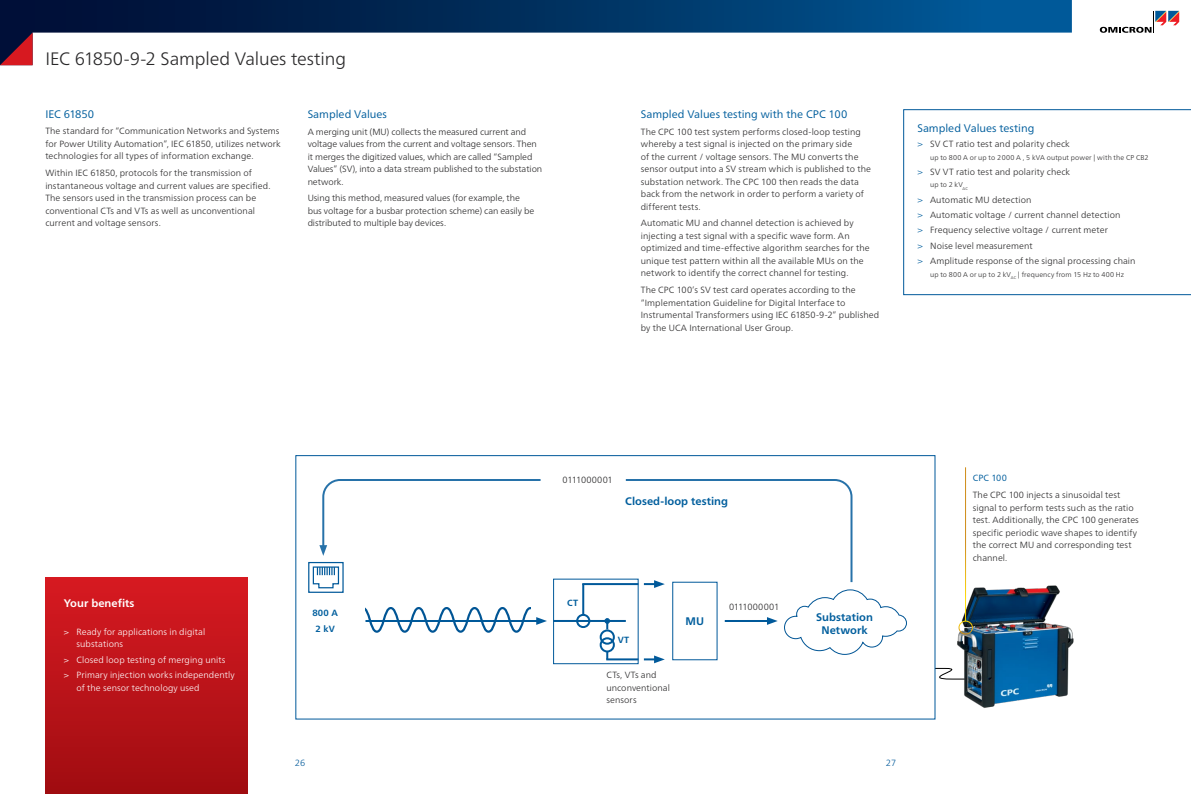
<style>
.page{position:relative;width:1191px;height:794px;background:#fff}
.page>*{position:absolute;margin:0;border:0;box-sizing:border-box;transform-origin:0 0}
.Content_-_Page_Headl{font:300 18px "Frutiger Neue LTW1 G";letter-spacing:-.01em;color:#292829}
.Content_-_Headline_1{font:11px "Frutiger Neue LTW1 G";letter-spacing:-.005em;color:#005e9d}
.Content_-_Headline_1-2{font:700 11px/12.5px "Frutiger Neue LTW1 G";letter-spacing:.005em;color:#005e9d;text-align:center}
.Content_-_Headline_1-3{font:700 11px "Frutiger Neue LTW1 G";color:#fff}
.Content_-_Normal{font:300 9px/12.5px "Frutiger Neue LTW1 G";letter-spacing:.005em;color:#292829}
.t1{font:300 9px/12.5px "Frutiger Neue LTW1 G";letter-spacing:.01em;color:#fff}
.Content_-_Normal-2{font:300 9px "Frutiger Neue LTW1 G";letter-spacing:-.03em;color:#292829}
.Content_-_Normal-3{font:700 9px "Frutiger Neue LTW1 G";letter-spacing:.03em;color:#005e9d}
.Content_-_Headline_2{font:9px "Frutiger Neue LTW1 G";letter-spacing:.015em;color:#005e9d}
.Content_-_Last_Page{font:300 9px "Frutiger Neue LTW1 G";color:#00599a}
.t2{font:300 7px "Frutiger Neue LTW1 G";letter-spacing:.02em;color:#292829}
.s1{font-size:9.5px;color:#005e9d}
</style>
<div class="page">
<svg style="left:0;top:0;width:1071px;height:33px;background:#023464"></svg>
<svg style="left:0;top:33px;width:33px;height:32px"></svg>
<svg style="left:1099px;top:11px;width:80px;height:22px"></svg>
<div style="left:295px;top:455px;width:640px;height:264px;background:#fff;border:1px solid #00599a"></div>
<div style="left:308px;top:562px;width:36px;height:31px;border:1px solid #00599a"></div>
<svg style="left:312px;top:566px;width:28px;height:23px"></svg>
<svg style="left:319px;top:479px;width:222px;height:77px"></svg>
<svg style="left:365px;top:607px;width:165px;height:26px"></svg>
<hr style="left:365px;top:620px;width:175px;height:2px;background:#00599a">
<svg style="left:536px;top:617px;width:11px;height:8px"></svg>
<div style="left:576px;top:614px;width:14px;height:14px;border:2px solid #00599a;border-radius:50%"></div>
<hr style="left:553px;top:620px;width:73px;height:2px;background:#00599a">
<svg style="left:606px;top:652px;width:2px;height:6px"></svg>
<div style="left:553px;top:579px;width:85px;height:85px;border:1px solid #00599a"></div>
<svg style="left:604px;top:618px;width:6px;height:10px"></svg>
<hr style="left:582px;top:585px;width:2px;height:29px;background:#00599a">
<hr style="left:582px;top:583px;width:56px;height:2px;background:#00599a">
<hr style="left:606px;top:658px;width:32px;height:2px;background:#00599a">
<svg style="left:625px;top:478px;width:342px;height:202px"></svg>
<div style="left:599px;top:629px;width:16px;height:15px;border:2px solid #00599a;border-radius:50%"></div>
<div style="left:599px;top:637px;width:16px;height:15px;border:2px solid #00599a;border-radius:50%"></div>
<div style="left:45px;top:577px;width:202px;height:217px;background:linear-gradient(to bottom,#d71a21,#a00d11)"></div>
<img style="left:952px;top:580px;width:122px;height:128px">
<svg style="left:903px;top:109px;width:288px;height:186px"></svg>
<div style="left:958px;top:621px;width:14px;height:13px;border:1px solid #fff;border-radius:50%"></div>
<hr style="left:965px;top:467px;width:1px;height:154px;background:#fff">
<p class="Content_-_Page_Headl" style="left:45px;top:48px;width:302px">IEC 61850-9-2 Sampled Values testing</p>
<p class="Content_-_Headline_1" style="left:45px;top:107px;width:50px">IEC 61850</p>
<p class="Content_-_Normal" style="left:45px;top:125px;width:237px">The standard for “Communication Networks and Systems for Power Utility Automation”, IEC 61850, utilizes network technologies for all types of information exchange.</p>
<p class="Content_-_Normal" style="left:45px;top:167px;width:227px">Within IEC 61850, protocols for the transmission of instantaneous voltage and current values are specified.<br>The sensors used in the transmission process can be conventional CTs and VTs as well as unconventional current and voltage sensors.</p>
<p class="Content_-_Headline_1" style="left:308px;top:107px;width:81px">Sampled Values</p>
<p class="Content_-_Normal" style="left:308px;top:125px;width:236px">A merging unit (MU) collects the measured current and voltage values from the current and voltage sensors. Then it merges the digitized values, which are called “Sampled Values” (SV), into a data stream published to the substation network.</p>
<p class="Content_-_Normal" style="left:308px;top:192px;width:228px">Using this method, measured values (for example, the bus voltage for a busbar protection scheme) can easily be distributed to multiple bay devices.</p>
<p class="Content_-_Headline_1" style="left:641px;top:107px;width:208px">Sampled Values testing with the CPC 100</p>
<p class="Content_-_Normal" style="left:641px;top:125px;width:232px">The CPC 100 test system performs closed-loop testing whereby a test signal is injected on the primary side<br>of the current / voltage sensors. The MU converts the sensor output into a SV stream which is published to the substation network. The CPC 100 then reads the data back from the network in order to perform a variety of different tests.</p>
<p class="Content_-_Normal" style="left:641px;top:217px;width:230px">Automatic MU and channel detection is achieved by injecting a test signal with a specific wave form. An optimized and time-effective algorithm searches for the unique test pattern within all the available MUs on the network to identify the correct channel for testing.</p>
<p class="Content_-_Normal" style="left:641px;top:284px;width:240px">The CPC 100’s SV test card operates according to the “Implementation Guideline for Digital Interface to Instrumental Transformers using IEC 61850-9-2” published by the UCA International User Group.</p>
<p class="Content_-_Headline_1" style="left:917px;top:121px;width:119px">Sampled Values testing</p>
<p class="Content_-_Normal" style="left:917px;top:138px;width:154px"><span class="s1">&gt;</span> SV CT ratio test and polarity check</p>
<p class="t2" style="left:930px;top:153px;width:220px">up to 800 A or up to 2000 A , 5 kVA output power | with the CP CB2</p>
<p class="Content_-_Normal" style="left:917px;top:165px;width:154px"><span class="s1">&gt;</span> SV VT ratio test and polarity check</p>
<p class="t2" style="left:930px;top:181px;width:39px">up to 2 kV<sub>AC</sub></p>
<p class="Content_-_Normal" style="left:917px;top:193px;width:116px"><span class="s1">&gt;</span> Automatic MU detection</p>
<p class="Content_-_Normal" style="left:917px;top:209px;width:205px"><span class="s1">&gt;</span> Automatic voltage / current channel detection</p>
<p class="Content_-_Normal" style="left:917px;top:224px;width:192px"><span class="s1">&gt;</span> Frequency selective voltage / current meter</p>
<p class="Content_-_Normal" style="left:917px;top:239px;width:117px"><span class="s1">&gt;</span> Noise level measurement</p>
<p class="Content_-_Normal" style="left:917px;top:255px;width:220px"><span class="s1">&gt;</span> Amplitude response of the signal processing chain</p>
<p class="t2" style="left:930px;top:270px;width:196px">up to 800 A or up to 2 kV<sub>AC</sub> | frequency from 15 Hz to 400 Hz</p>
<p class="Content_-_Headline_1-3" style="left:64px;top:596px;width:72px">Your benefits</p>
<p class="t1" style="left:76px;top:625px;width:130px;text-indent:-13px">&gt; Ready for applications in digital substations</p>
<p class="t1" style="left:64px;top:653px;width:163px">&gt; Closed loop testing of merging units</p>
<p class="t1" style="left:76px;top:668px;width:160px;text-indent:-13px">&gt; Primary injection works independently of the sensor technology used</p>
<p class="Content_-_Normal-3" style="left:312px;top:607px;width:27px">800 A</p>
<p class="Content_-_Normal-3" style="left:315px;top:624px;width:21px">2 kV</p>
<p class="Content_-_Last_Page" style="left:295px;top:757px;width:12px">26</p>
<p class="Content_-_Normal-2" style="left:562px;top:474px;width:52px">0111000001</p>
<p class="Content_-_Headline_1-2" style="left:625px;top:495px;width:104px">Closed-loop testing</p>
<p class="Content_-_Normal-3" style="left:567px;top:597px;width:12px">CT</p>
<p class="Content_-_Headline_1-2" style="left:685px;top:615px;width:20px">MU</p>
<p class="Content_-_Normal-2" style="left:729px;top:601px;width:52px">0111000001</p>
<p class="Content_-_Normal-3" style="left:617px;top:634px;width:13px">VT</p>
<p class="Content_-_Normal" style="left:606px;top:669px;width:65px">CTs, VTs and unconventional sensors</p>
<p class="Content_-_Headline_1-2" style="left:816px;top:611px;width:58px">Substation<br>Network</p>
<p class="Content_-_Last_Page" style="left:885px;top:757px;width:12px">27</p>
<p class="Content_-_Headline_2" style="left:972px;top:472px;width:36px">CPC 100</p>
<p class="Content_-_Normal" style="left:972px;top:488px;width:168px">The CPC 100 injects a sinusoidal test signal to perform tests such as the ratio test. Additionally, the CPC 100 generates specific periodic wave shapes to identify the correct MU and corresponding test channel.</p>
</div>
